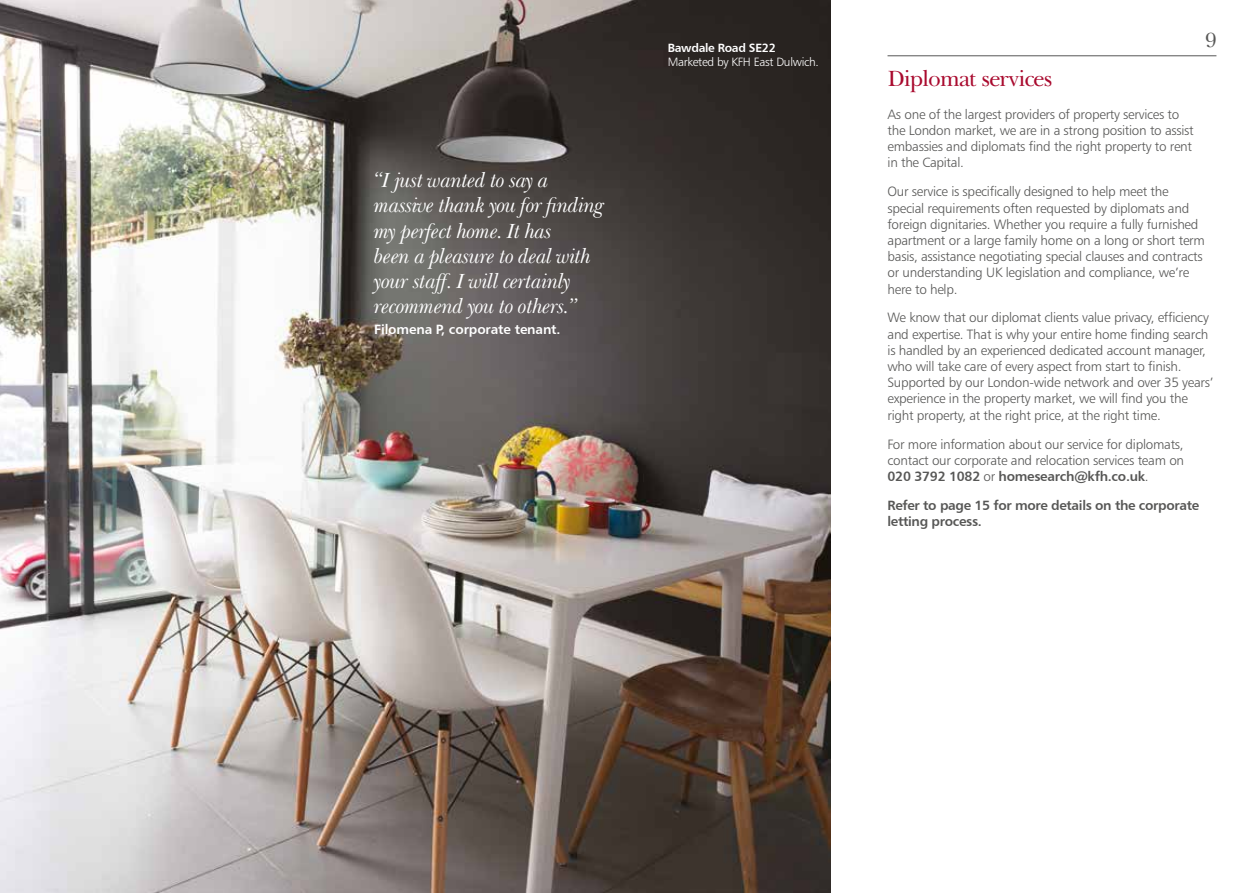
<style>
.page{position:relative;width:1259px;height:893px;background:#fff}
.page>*{position:absolute;margin:0;border:0;box-sizing:border-box;transform-origin:0 0}
.t1{font:22.5px "WHS1 Baskerville";letter-spacing:-.025em;color:#a90a2e}
.t2{font:italic 21px/25.2px "WHS1 Baskerville";letter-spacing:-.01em;color:#fff}
.t3{font:21px "WHS1 Baskerville";color:#575756}
.t4{font:13.5px/16.2px "Humanist 777 BT Light B";letter-spacing:-.02em;color:#575756}
.t5{font:13.5px/28.8px "Humanist 777 BT Bold B";letter-spacing:-.025em;color:#575756}
.t6{font:13.5px "Humanist 777 BT Bold B";letter-spacing:-.01em;color:#fff}
.t7{font:12px "Humanist 777 BT Light B";letter-spacing:-.025em;color:#fff}
.t8{font:12px "Humanist 777 BT Bold B";letter-spacing:-.025em;color:#fff}
.s1{font-family:"Humanist 777 BT Light B"}
</style>
<div class="page">
<hr style="left:887px;top:55px;width:329px;height:1px;background:#575756">
<img style="left:0;top:0;width:831px;height:893px">
<h2 class="t2" style="left:374px;top:168px;width:231px">“I just wanted to say a massive thank you for finding my perfect home. It has<br>been a pleasure to deal with your staff. I will certainly recommend you to others.”</h2>
<p class="t6" style="left:374px;top:320px;width:188px">Filomena P, corporate tenant.</p>
<p class="t8" style="left:668px;top:40px;width:110px">Bawdale Road SE22</p>
<p class="t7" style="left:668px;top:55px;width:153px">Marketed by KFH East Dulwich.</p>
<h1 class="t1" style="left:887px;top:64px;width:166px">Diplomat services</h1>
<h2 class="t3" style="left:1205px;top:27px;width:13px">9</h2>
<p class="t4" style="left:887px;top:106px;width:308px">As one of the largest providers of property services to the London market, we are in a strong position to assist embassies and diplomats find the right property to rent in the Capital.</p>
<p class="t4" style="left:887px;top:183px;width:319px">Our service is specifically designed to help meet the special requirements often requested by diplomats and foreign dignitaries. Whether you require a fully furnished apartment or a large family home on a long or short term basis, assistance negotiating special clauses and contracts or understanding UK legislation and compliance, we’re here to help.</p>
<p class="t4" style="left:887px;top:309px;width:327px">We know that our diplomat clients value privacy, efficiency and expertise. That is why your entire home finding search is handled by an experienced dedicated account manager, who will take care of every aspect from start to finish.<br>Supported by our London-wide network and over 35 years’ experience in the property market, we will find you the right property, at the right price, at the right time.</p>
<p class="t4" style="left:887px;top:436px;width:298px">For more information about our service for diplomats, contact our corporate and relocation services team on</p>
<p class="t5" style="left:887px;top:462px;width:313px">020 3792 1082 <span class="s1">or</span> homesearch@kfh.co.uk<span class="s1">.<br></span>Refer to page 15 for more details on the corporate</p>
<p class="t5" style="left:887px;top:506px;width:96px">letting process.</p>
</div>
